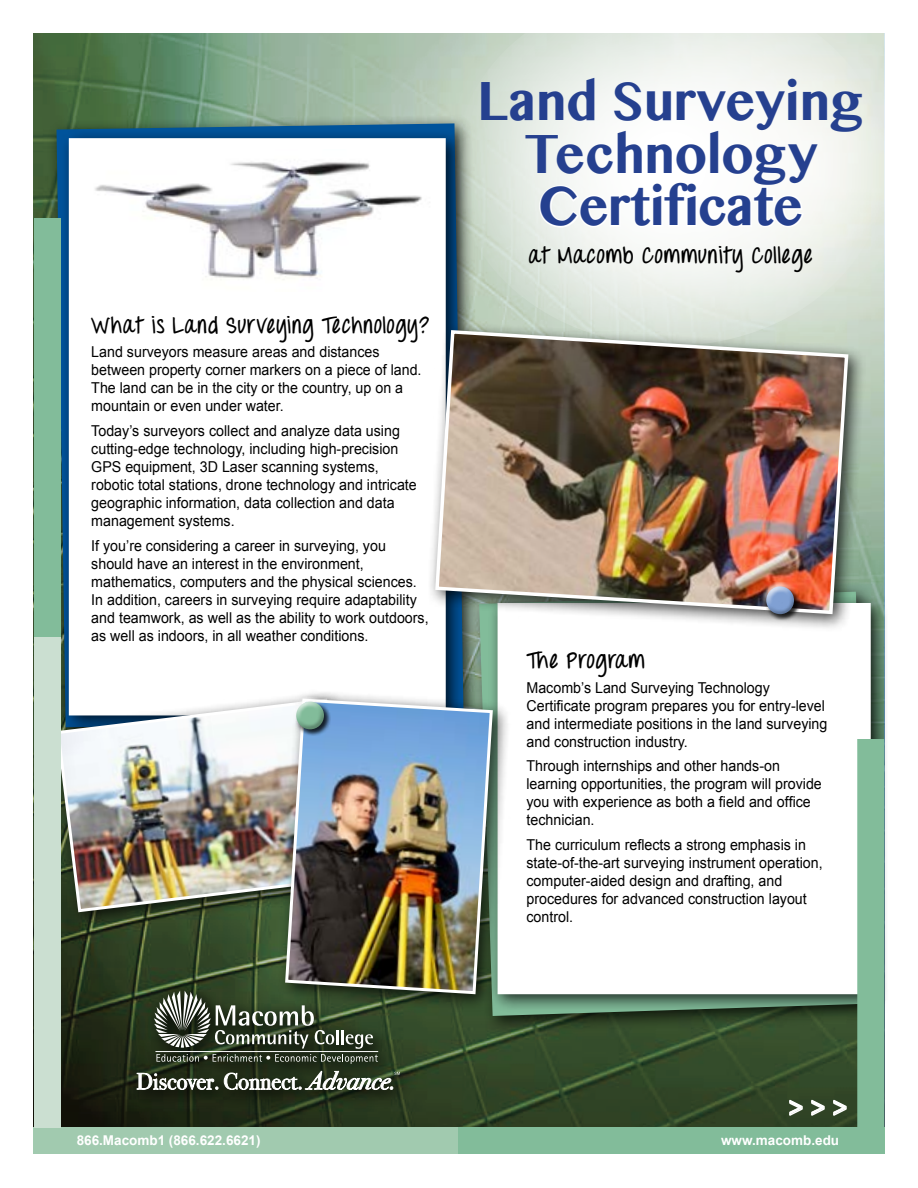
<style>
.page{position:relative;width:918px;height:1188px;background:#fff}
.page>*{position:absolute;margin:0;border:0;box-sizing:border-box;transform-origin:0 0}
.t1{font:700 54px/52.5px "Tamil MN";color:#25408f;text-align:center;scale:.92 1}
.t2{font:30.15px "Arial";color:#fff;scale:.85 1}
.t3{font:700 22.5px "Throw My Hands Upinthe Air";letter-spacing:.05em;color:#000;scale:.95 1}
.t4{font:700 22.5px "Throw My Hands Upinthe Air";letter-spacing:.05em;color:#000;scale:.92 1}
.t5{font:15px/18px "Arial";color:#000;scale:.95 1}
.t6{font:700 13.5px "Arial";color:#fff}
</style>
<div class="page">
<img style="left:34px;top:34px;width:850px;height:1093px">
<div style="left:342px;top:0;width:576px;height:412px;background:#fff;opacity:.75"></div>
<svg style="left:537px;top:179px;width:269px;height:51px"></svg>
<div style="left:47px;top:114px;width:435px;height:632px;background:#000;opacity:.75"></div>
<div style="left:470px;top:582px;width:418px;height:452px;background:#000;opacity:.75"></div>
<div style="left:60px;top:129px;width:405px;height:606px;background:#000;opacity:.75"></div>
<div style="left:69px;top:138px;width:377px;height:577px;background:#fff;border:3px solid #fff"></div>
<div style="left:128px;top:983px;width:290px;height:126px;background:#000;opacity:.58"></div>
<svg style="left:137px;top:1073px;width:81px;height:17px"></svg>
<svg style="left:224px;top:1071px;width:176px;height:19px"></svg>
<svg style="left:154px;top:991px;width:224px;height:73px;background:#525d4c"></svg>
<div style="left:488px;top:594px;width:402px;height:420px;background:#000;opacity:.75"></div>
<div style="left:498px;top:603px;width:373px;height:391px;background:#fff"></div>
<div style="left:426px;top:321px;width:441px;height:312px;background:#000;opacity:.75"></div>
<img style="left:433px;top:328px;width:417px;height:288px">
<svg style="left:788px;top:1098px;width:16px;height:20px"></svg>
<svg style="left:810px;top:1098px;width:16px;height:20px"></svg>
<svg style="left:832px;top:1098px;width:16px;height:20px"></svg>
<div style="left:49px;top:691px;width:318px;height:240px;background:#000;opacity:.75"></div>
<img style="left:61px;top:697px;width:215px;height:217px">
<div style="left:765px;top:586px;width:36px;height:36px;background:#000;opacity:.75"></div>
<div style="left:761px;top:582px;width:35px;height:28px;background:#fff;opacity:.75"></div>
<div style="left:764px;top:590px;width:36px;height:30px;background:#000;opacity:.28"></div>
<div style="left:276px;top:689px;width:235px;height:323px;background:#000;opacity:.75"></div>
<img style="left:284px;top:697px;width:210px;height:299px">
<div style="left:295px;top:700px;width:36px;height:36px;background:#000;opacity:.75"></div>
<svg style="left:291px;top:696px;width:39px;height:39px"></svg>
<img style="left:95px;top:162px;width:327px;height:118px">
<div style="left:34px;top:218px;width:27px;height:428px;background:#82bc9a"></div>
<div style="left:457px;top:1127px;width:427px;height:27px;background:#82bc9a"></div>
<div style="left:857px;top:739px;width:27px;height:388px;background:#82bc9a"></div>
<div style="left:34px;top:1127px;width:424px;height:27px;background:#a1caaf"></div>
<div style="left:34px;top:637px;width:27px;height:490px;background:#cbdfd1"></div>
<h3 class="t4" style="left:91px;top:311px;width:369px">What is Land Surveying Technology?</h3>
<p class="t5" style="left:91px;top:343px;width:349px">Land surveyors measure areas and distances between property corner markers on a piece of land.<br>The land can be in the city or the country, up on a mountain or even under water.</p>
<p class="t5" style="left:91px;top:422px;width:344px">Today’s surveyors collect and analyze data using cutting-edge technology, including high-precision GPS equipment, 3D Laser scanning systems, robotic total stations, drone technology and intricate geographic information, data collection and data management systems.</p>
<p class="t5" style="left:91px;top:537px;width:357px">If you’re considering a career in surveying, you should have an interest in the environment, mathematics, computers and the physical sciences.<br>In addition, careers in surveying require adaptability and teamwork, as well as the ability to work outdoors, as well as indoors, in all weather conditions.</p>
<h1 class="t1" style="left:477px;top:76px;width:422px">Land Surveying<br>Technology<br>Certificate</h1>
<h3 class="t3" style="left:529px;top:241px;width:300px">at Macomb Community College</h3>
<h3 class="t3" style="left:526px;top:646px;width:126px">The Program</h3>
<p class="t5" style="left:526px;top:678px;width:318px">Macomb’s Land Surveying Technology Certificate program prepares you for entry-level and intermediate positions in the land surveying and construction industry.</p>
<p class="t5" style="left:526px;top:757px;width:312px">Through internships and other hands-on learning opportunities, the program will provide you with experience as both a field and office technician.</p>
<p class="t5" style="left:526px;top:836px;width:313px">The curriculum reflects a strong emphasis in state-of-the-art surveying instrument operation, computer-aided design and drafting, and procedures for advanced construction layout control.</p>
<h2 class="t2" style="left:789px;top:1088px;width:71px">&gt; &gt; &gt;</h2>
<p class="t6" style="left:77px;top:1131px;width:185px">866.Macomb1 (866.622.6621)</p>
<p class="t6" style="left:721px;top:1131px;width:120px">www.macomb.edu</p>
</div>
